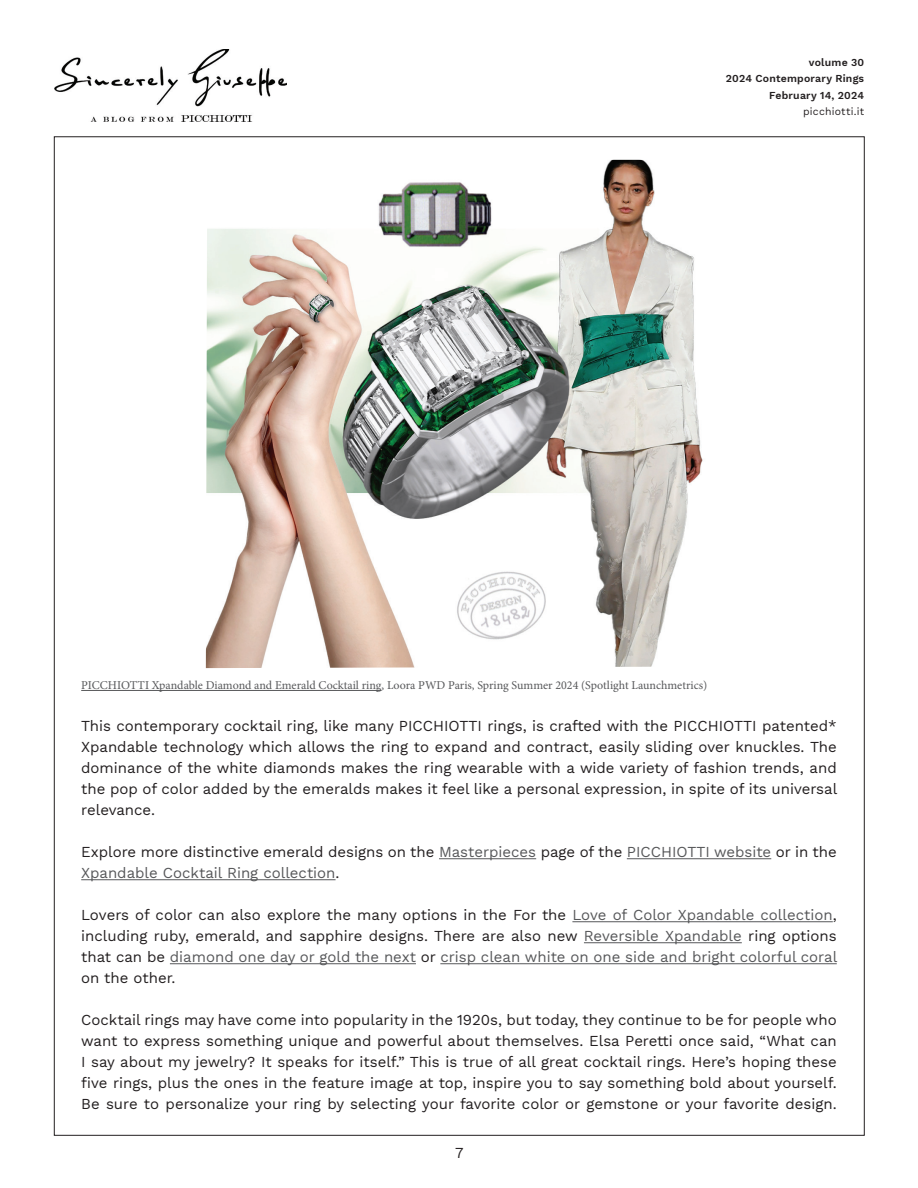
<style>
.page{position:relative;width:918px;height:1188px;background:#fff}
.page>*{position:absolute;margin:0;border:0;box-sizing:border-box;transform-origin:0 0}
.t1{font:15px/21px "Work Sans";color:#231f20;text-align:justify}
.t2{font:15px/21px "Work Sans";color:#57585a}
.t3{font:12px "Minion Pro";color:#57585a}
.t4{font:600 10.5px/16.5px "Work Sans";letter-spacing:.02em;color:#231f20;text-align:right}
.t5{font:10.5px "Work Sans";letter-spacing:.015em;color:#231f20}
.s1{color:#231f20}
.s2{color:#57585a}
</style>
<div class="page">
<hr style="left:81px;top:690px;width:301px;height:1px;background:#57585a">
<hr style="left:439px;top:858px;width:97px;height:1px;background:#57585a">
<hr style="left:627px;top:858px;width:144px;height:1px;background:#57585a">
<hr style="left:81px;top:879px;width:255px;height:1px;background:#57585a">
<hr style="left:572px;top:921px;width:261px;height:1px;background:#57585a">
<hr style="left:584px;top:942px;width:158px;height:1px;background:#57585a">
<hr style="left:170px;top:963px;width:246px;height:1px;background:#57585a">
<hr style="left:440px;top:963px;width:397px;height:1px;background:#57585a">
<img style="left:54px;top:49px;width:233px;height:73px">
<img style="left:206px;top:160px;width:497px;height:508px">
<p class="t4" style="left:726px;top:53px;width:140px">volume 30<br>2024 Contemporary Rings<br>February 14, 2024</p>
<p class="t5" style="left:803px;top:103px;width:62px">picchiotti.it</p>
<p class="t3" style="left:81px;top:677px;width:628px">PICCHIOTTI Xpandable Diamond and Emerald Cocktail ring, Loora PWD Paris, Spring Summer 2024 (Spotlight Launchmetrics)</p>
<p class="t1" style="left:81px;top:715px;width:758px">This contemporary cocktail ring, like many PICCHIOTTI rings, is crafted with the PICCHIOTTI patented* Xpandable technology which allows the ring to expand and contract, easily sliding over knuckles. The dominance of the white diamonds makes the ring wearable with a wide variety of fashion trends, and the pop of color added by the emeralds makes it feel like a personal expression, in spite of its universal relevance.</p>
<p class="t2" style="left:81px;top:841px;width:757px"><span class="s1">Explore more distinctive emerald designs on the</span> Masterpieces <span class="s1">page of the</span> PICCHIOTTI website <span class="s1">or in the<br></span>Xpandable Cocktail Ring collection<span class="s1">.</span></p>
<p class="t1" style="left:81px;top:904px;width:758px">Lovers of color can also explore the many options in the For the <span class="s2">Love of Color Xpandable collection</span>, including ruby, emerald, and sapphire designs. There are also new <span class="s2">Reversible Xpandable</span> ring options that can be <span class="s2">diamond one day or gold the next</span> or <span class="s2">crisp clean white on one side and bright colorful coral </span>on the other.</p>
<p class="t1" style="left:81px;top:1009px;width:757px">Cocktail rings may have come into popularity in the 1920s, but today, they continue to be for people who want to express something unique and powerful about themselves. Elsa Peretti once said, “What can I say about my jewelry? It speaks for itself.” This is true of all great cocktail rings. Here’s hoping these five rings, plus the ones in the feature image at top, inspire you to say something bold about yourself.<br>Be sure to personalize your ring by selecting your favorite color or gemstone or your favorite design.</p>
<p class="t1" style="left:455px;top:1142px;width:10px">7</p>
</div>
